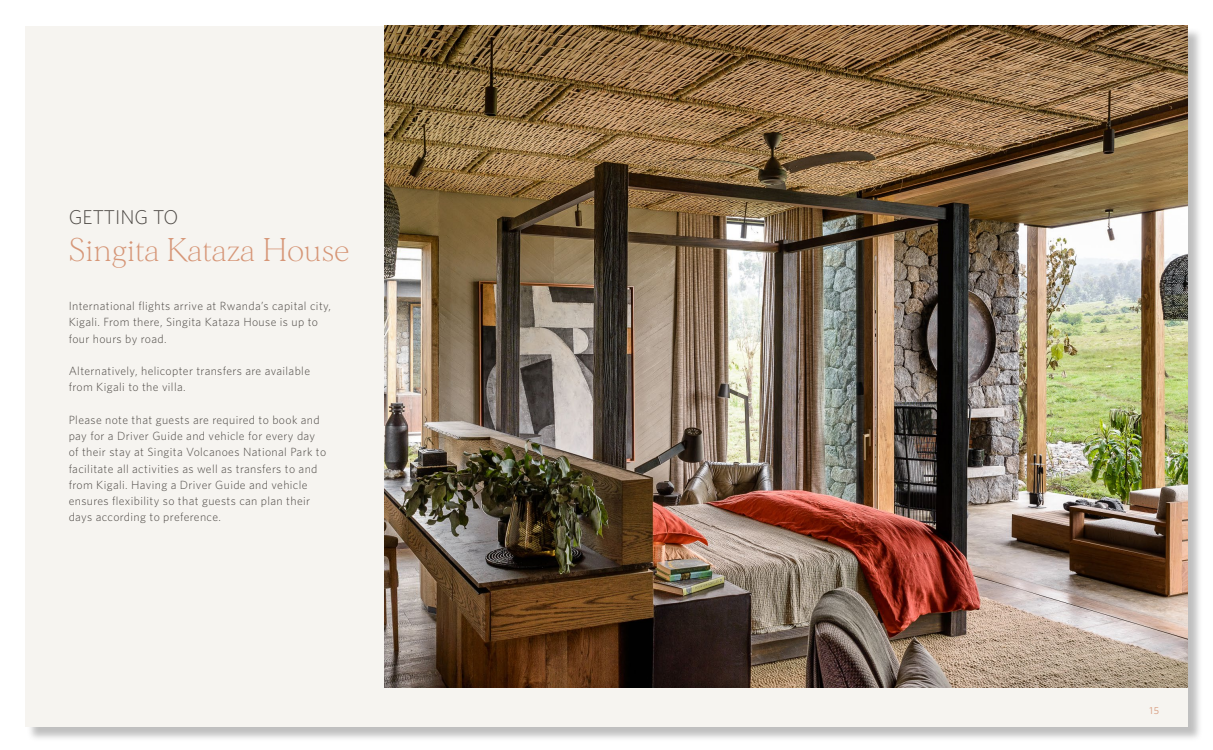
<style>
.page{position:relative;width:1213px;height:750px;background:#fff}
.page>*{position:absolute;margin:0;border:0;box-sizing:border-box;transform-origin:0 0}
.t1{font:200 31.25px "Morion";color:#d69677}
.t2{font:300 20px "Whitney";color:#4d4945}
.t3{font:300 11.88px/16.2px "Whitney";letter-spacing:.03em;color:#4d4945}
.t4{font:10px "Whitney";color:#d69677}
</style>
<div class="page">
<div style="left:27px;top:27px;width:1175px;height:715px;background:#808080;opacity:.5"></div>
<div style="left:25px;top:26px;width:1162px;height:700px;background:#f6f4f0"></div>
<img style="left:385px;top:26px;width:802px;height:662px">
<h2 class="t2" style="left:69px;top:204px;width:111px">GETTING TO</h2>
<h1 class="t1" style="left:69px;top:233px;width:282px">Singita Kataza House</h1>
<p class="t3" style="left:69px;top:298px;width:264px">International flights arrive at Rwanda’s capital city,<br>Kigali. From there, Singita Kataza House is up to four hours by road.</p>
<p class="t3" style="left:69px;top:363px;width:243px">Alternatively, helicopter transfers are available from Kigali to the villa.</p>
<p class="t3" style="left:69px;top:411px;width:259px">Please note that guests are required to book and pay for a Driver Guide and vehicle for every day of their stay at Singita Volcanoes National Park to facilitate all activities as well as transfers to and from Kigali. Having a Driver Guide and vehicle ensures flexibility so that guests can plan their days according to preference.</p>
<p class="t4" style="left:1149px;top:704px;width:11px">15</p>
</div>
